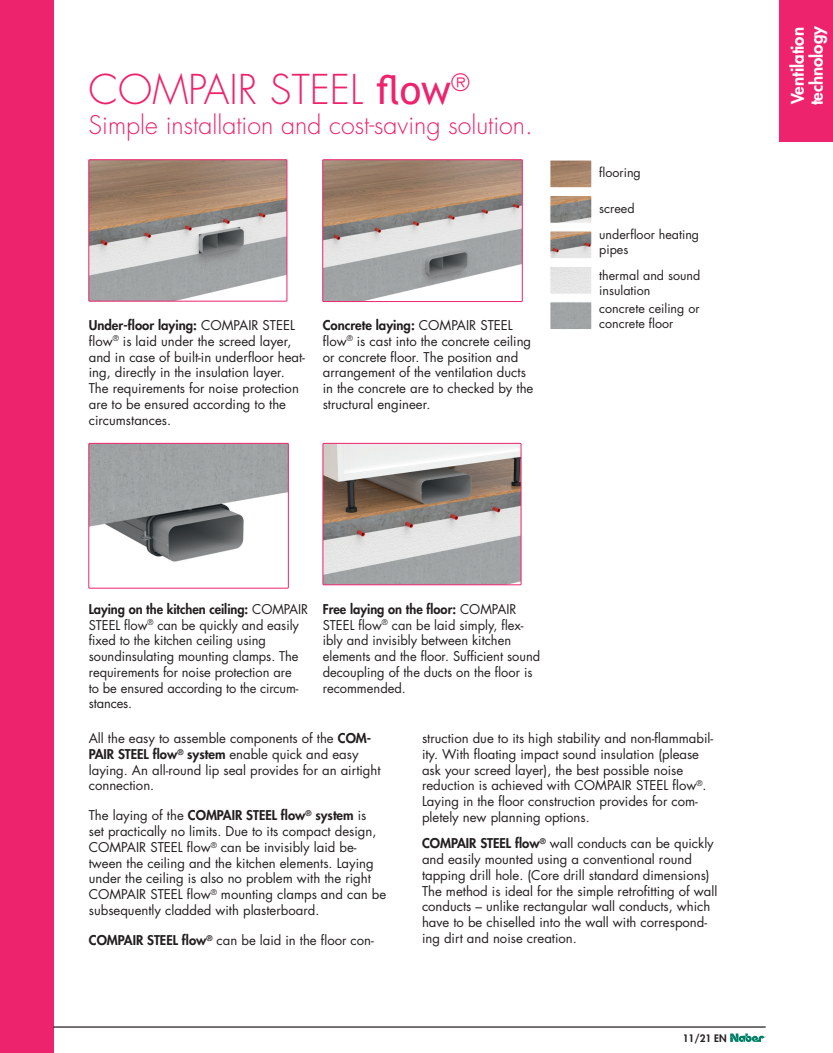
<style>
.page{position:relative;width:833px;height:1053px;background:#fff}
.page>*{position:absolute;margin:0;border:0;box-sizing:border-box;transform-origin:0 0}
.t1{font:300 40px "Futura Std";color:#ed246d}
.t2{font:300 25px "Futura Std";color:#ed246d}
.t3{font:800 16.88px/18.8px "Futura Std";color:#fff}
.t4{font:13.12px/15.8px "Futura Std";color:#231f20}
.t5{font:12.5px/25.6px "Futura Std";color:#231f20}
.t6{font:800 10px "Futura Std";color:#231f20}
.s1{font-family:"Trebuchet MS";font-weight:400}
.s2{font-weight:800}
</style>
<div class="page">
<img style="left:551px;top:162px;width:39px;height:24px">
<div style="left:549px;top:160px;width:43px;height:28px;border:1px solid #fff"></div>
<img style="left:551px;top:197px;width:39px;height:24px">
<div style="left:549px;top:195px;width:43px;height:28px;border:1px solid #fff"></div>
<img style="left:551px;top:233px;width:39px;height:24px">
<div style="left:549px;top:231px;width:43px;height:28px;border:1px solid #fff"></div>
<img style="left:551px;top:268px;width:39px;height:24px">
<div style="left:549px;top:266px;width:43px;height:28px;border:1px solid #fff"></div>
<div style="left:549px;top:301px;width:43px;height:29px;border:1px solid #fff"></div>
<img style="left:91px;top:161px;width:194px;height:138px">
<div style="left:89px;top:159px;width:198px;height:142px;border:1px solid #ed246d"></div>
<img style="left:324px;top:161px;width:196px;height:139px">
<div style="left:322px;top:159px;width:200px;height:143px;border:1px solid #ed246d"></div>
<img style="left:91px;top:445px;width:195px;height:117px">
<div style="left:89px;top:443px;width:199px;height:145px;border:1px solid #ed246d"></div>
<img style="left:325px;top:445px;width:194px;height:138px">
<div style="left:323px;top:443px;width:198px;height:142px;border:1px solid #ed246d"></div>
<div style="left:0;top:0;width:53px;height:1052px;background:#ed246d"></div>
<svg style="left:730px;top:1033px;width:35px;height:8px"></svg>
<hr style="left:53px;top:1026px;width:712px;height:1px;background:#231f20">
<div style="left:780px;top:0;width:53px;height:142px;background:#ed246d"></div>
<h1 class="t1" style="left:89px;top:65px;width:382px">COMPAIR STEEL <span class="s1">flow</span><sup>®</sup></h1>
<h2 class="t2" style="left:89px;top:110px;width:446px">Simple installation and cost-saving solution.</h2>
<p class="t4" style="left:89px;top:317px;width:218px"><span class="s2">Under-floor laying:</span> COMPAIR STEEL flow<sup>®</sup> is laid under the screed layer, and in case of built-in underfloor heat&shy;ing, directly in the insulation layer.<br>The requirements for noise protection are to be ensured according to the circumstances.</p>
<p class="t4" style="left:323px;top:317px;width:212px"><span class="s2">Concrete laying:</span> COMPAIR STEEL flow<sup>®</sup> is cast into the concrete ceiling or concrete floor. The position and arrangement of the ventilation ducts in the concrete are to checked by the structural engineer.</p>
<p class="t5" style="left:599px;top:160px;width:43px">flooring</p>
<p class="t5" style="left:599px;top:196px;width:101px">screed<br>underfloor heating</p>
<p class="t5" style="left:599px;top:237px;width:102px">pipes<br>thermal and sound</p>
<p class="t5" style="left:599px;top:281px;width:102px;line-height:18.5px">insulation<br>concrete ceiling or</p>
<p class="t5" style="left:599px;top:311px;width:76px">concrete floor</p>
<p class="t3" style="left:788px;top:105px;width:81px;rotate:-90deg">Ventilation technology</p>
<p class="t4" style="left:89px;top:601px;width:221px"><span class="s2">Laying on the kitchen ceiling:</span> COMPAIR STEEL flow<sup>®</sup> can be quickly and easily fixed to the kitchen ceiling using soundinsulating mounting clamps. The requirements for noise protection are<br>to be ensured according to the circum&shy;stances.</p>
<p class="t4" style="left:323px;top:601px;width:219px"><span class="s2">Free laying on the floor:</span> COMPAIR STEEL flow<sup>®</sup> can be laid simply, flex&shy;ibly and invisibly between kitchen elements and the floor. Sufficient sound decoupling of the ducts on the floor is recommended.</p>
<p class="t4" style="left:89px;top:730px;width:293px">All the easy to assemble components of the <span class="s2">COM-PAIR STEEL flow</span><sup>®</sup> <span class="s2">system</span> enable quick and easy laying. An all-round lip seal provides for an airtight connection.</p>
<p class="t4" style="left:89px;top:807px;width:299px">The laying of the <span class="s2">COMPAIR STEEL flow</span><sup>®</sup> <span class="s2">system</span> is<br>set practically no limits. Due to its compact design, COMPAIR STEEL flow<sup>®</sup> can be invisibly laid be&shy;tween the ceiling and the kitchen elements. Laying under the ceiling is also no problem with the right COMPAIR STEEL flow<sup>®</sup> mounting clamps and can be subsequently cladded with plasterboard.</p>
<p class="t4" style="left:89px;top:932px;width:286px"><span class="s2">COMPAIR STEEL flow</span><sup>®</sup> can be laid in the floor con-</p>
<p class="t4" style="left:422px;top:730px;width:293px">struction due to its high stability and non-flammabil&shy;ity. With floating impact sound insulation (please ask your screed layer), the best possible noise reduction is achieved with COMPAIR STEEL flow<sup>®</sup>.<br>Laying in the floor construction provides for com&shy;pletely new planning options.</p>
<p class="t4" style="left:422px;top:835px;width:297px"><span class="s2">COMPAIR STEEL flow</span><sup>®</sup> wall conducts can be quickly and easily mounted using a conventional round tapping drill hole. (Core drill standard dimensions)<br>The method is ideal for the simple retrofitting of wall conducts – unlike rectangular wall conducts, which have to be chiselled into the wall with correspond&shy;ing dirt and noise creation.</p>
<p class="t6" style="left:683px;top:1031px;width:45px">11/21 EN</p>
</div>
